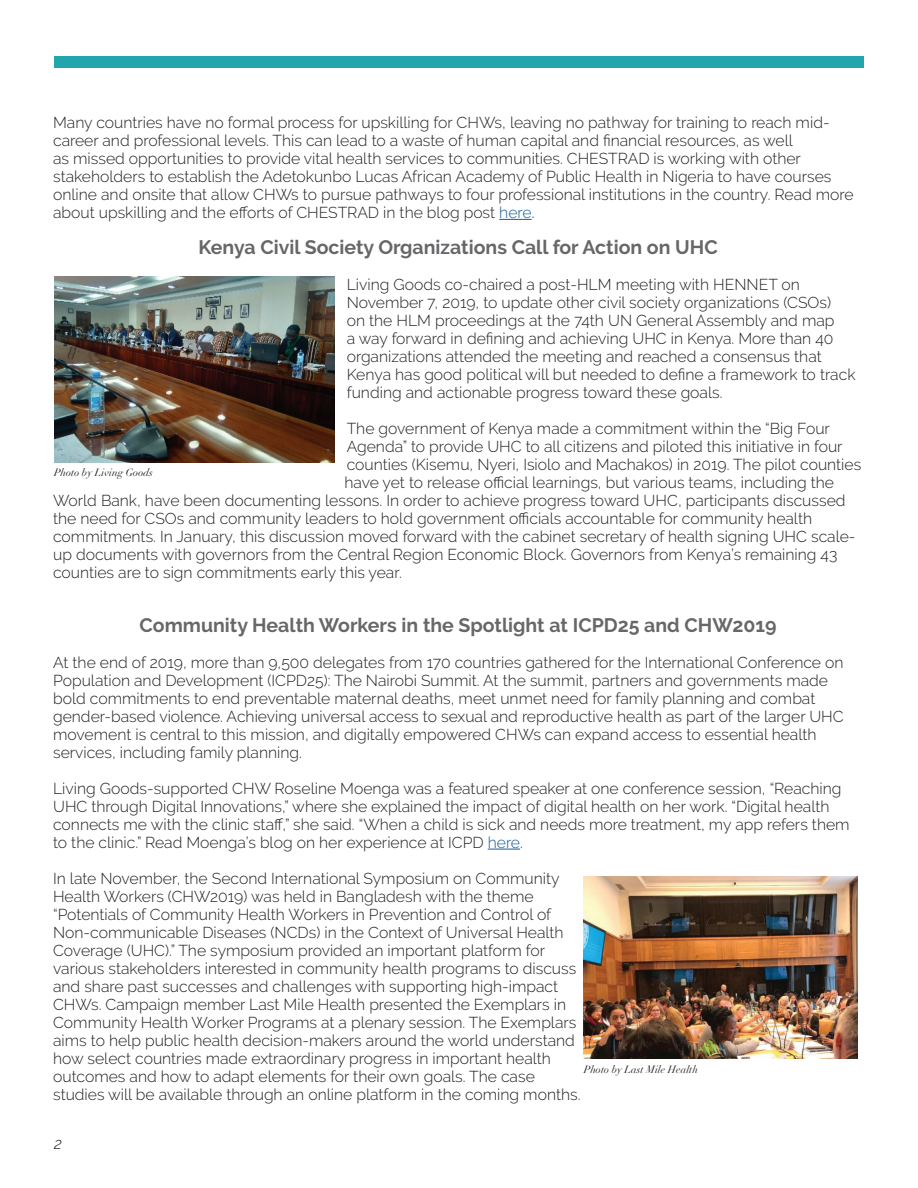
<style>
.page{position:relative;width:918px;height:1188px;background:#fff}
.page>*{position:absolute;margin:0;border:0;box-sizing:border-box;transform-origin:0 0}
.t1{font:700 19.5px "Raleway";color:#67676a}
.t2{font:300 15.75px/18px "Raleway";color:#231f20}
.t3{font:italic 300 15.75px "Raleway";color:#231f20}
.t4{font:italic 10.5px "Didot LT Pro";color:#231f20}
.s1{color:#175d9e}
</style>
<div class="page">
<div style="left:54px;top:56px;width:810px;height:12px;background:#21a6ae"></div>
<hr style="left:499px;top:219px;width:33px;height:1px;background:#175d9e">
<hr style="left:488px;top:849px;width:32px;height:1px;background:#175d9e">
<img style="left:54px;top:277px;width:281px;height:186px">
<img style="left:583px;top:876px;width:275px;height:182px">
<p class="t2" style="left:53px;top:114px;width:802px">Many countries have no formal process for upskilling for CHWs, leaving no pathway for training to reach mid&shy;career and professional levels. This can lead to a waste of human capital and financial resources, as well<br>as missed opportunities to provide vital health services to communities. CHESTRAD is working with other stakeholders to establish the Adetokunbo Lucas African Academy of Public Health in Nigeria to have courses online and onsite that allow CHWs to pursue pathways to four professional institutions in the country. Read more about upskilling and the efforts of CHESTRAD in the blog post <span class="s1">here</span>.</p>
<p class="t1" style="left:198px;top:236px;width:521px">Kenya Civil Society Organizations Call for Action on UHC</p>
<p class="t2" style="left:347px;top:275px;width:510px">Living Goods co-chaired a post-HLM meeting with HENNET on November 7, 2019, to update other civil society organizations (CSOs)<br>on the HLM proceedings at the 74th UN General Assembly and map<br>a way forward in defining and achieving UHC in Kenya. More than 40 organizations attended the meeting and reached a consensus that Kenya has good political will but needed to define a framework to track funding and actionable progress toward these goals.</p>
<p class="t2" style="left:347px;top:419px;width:485px">The government of Kenya made a commitment within the “Big Four</p>
<p class="t2" style="left:347px;top:437px;width:497px">Agenda” to provide UHC to all citizens and piloted this initiative in four</p>
<p class="t2" style="left:347px;top:455px;width:516px">counties (Kisemu, Nyeri, Isiolo and Machakos) in 2019. The pilot counties</p>
<p class="t2" style="left:345px;top:473px;width:491px">have yet to release official learnings, but various teams, including the</p>
<p class="t2" style="left:53px;top:491px;width:794px">World Bank, have been documenting lessons. In order to achieve progress toward UHC, participants discussed</p>
<p class="t2" style="left:53px;top:509px;width:761px">the need for CSOs and community leaders to hold government officials accountable for community health</p>
<p class="t2" style="left:53px;top:527px;width:804px">commitments. In January, this discussion moved forward with the cabinet secretary of health signing UHC scale-</p>
<p class="t2" style="left:53px;top:545px;width:786px">up documents with governors from the Central Region Economic Block. Governors from Kenya’s remaining 43</p>
<p class="t2" style="left:53px;top:563px;width:350px">counties are to sign commitments early this year.</p>
<p class="t1" style="left:140px;top:614px;width:639px">Community Health Workers in the Spotlight at ICPD25 and CHW2019</p>
<p class="t2" style="left:53px;top:653px;width:792px">At the end of 2019, more than 9,500 delegates from 170 countries gathered for the International Conference on Population and Development (ICPD25): The Nairobi Summit. At the summit, partners and governments made bold commitments to end preventable maternal deaths, meet unmet need for family planning and combat gender-based violence. Achieving universal access to sexual and reproductive health as part of the larger UHC movement is central to this mission, and digitally empowered CHWs can expand access to essential health services, including family planning.</p>
<p class="t2" style="left:53px;top:779px;width:798px">Living Goods-supported CHW Roseline Moenga was a featured speaker at one conference session, “Reaching UHC through Digital Innovations,” where she explained the impact of digital health on her work. “Digital health connects me with the clinic staff,” she said. “When a child is sick and needs more treatment, my app refers them to the clinic.” Read Moenga’s blog on her experience at ICPD <span class="s1">here</span>.</p>
<p class="t2" style="left:53px;top:869px;width:529px">In late November, the Second International Symposium on Community Health Workers (CHW2019) was held in Bangladesh with the theme “Potentials of Community Health Workers in Prevention and Control of Non-communicable Diseases (NCDs) in the Context of Universal Health Coverage (UHC).” The symposium provided an important platform for various stakeholders interested in community health programs to discuss and share past successes and challenges with supporting high-impact CHWs. Campaign member Last Mile Health presented the Exemplars in Community Health Worker Programs at a plenary session. The Exemplars aims to help public health decision-makers around the world understand how select countries made extraordinary progress in important health outcomes and how to adapt elements for their own goals. The case studies will be available through an online platform in the coming months.</p>
<p class="t4" style="left:54px;top:465px;width:100px">Photo by Living Goods</p>
<p class="t4" style="left:584px;top:1062px;width:116px">Photo by Last Mile Health</p>
<p class="t3" style="left:54px;top:1134px;width:9px">2</p>
</div>
